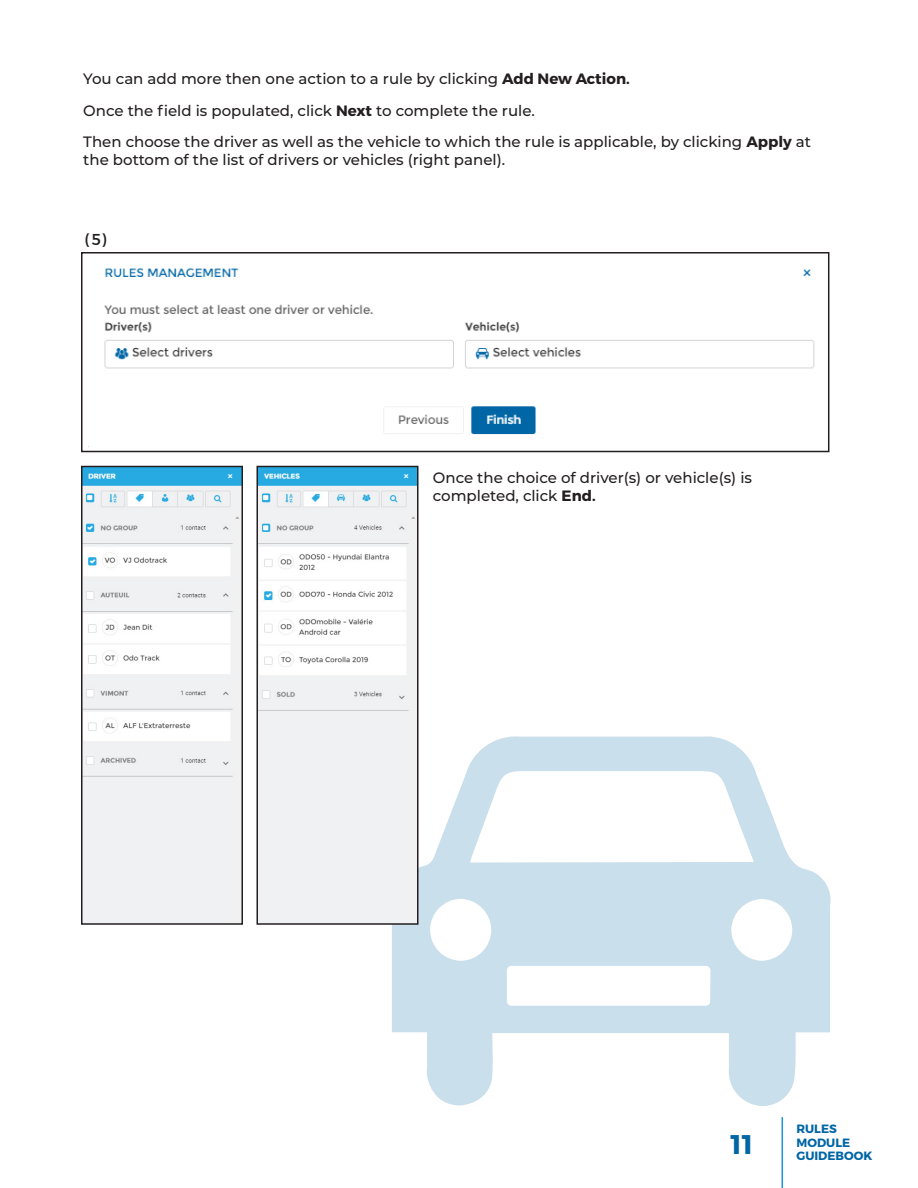
<style>
.page{position:relative;width:918px;height:1188px;background:#fff}
.page>*{position:absolute;margin:0;border:0;box-sizing:border-box;transform-origin:0 0}
.t1{font:700 27px "Montserrat";color:#0166a5}
.t2{font:15.75px "Montserrat";color:#231f20}
.t3{font:500 15px/31.5px "Montserrat";color:#231f20}
.t4{font:700 12px/13.5px "Montserrat";color:#0166a5}
.s1{font-weight:700}
</style>
<div class="page">
<hr style="left:782px;top:1117px;width:1px;height:71px;background:#1898d6">
<svg style="left:392px;top:645px;width:439px;height:461px"></svg>
<img style="left:104px;top:267px;width:711px;height:168px">
<div style="left:81px;top:252px;width:748px;height:200px;border:2px solid #231f20"></div>
<img style="left:84px;top:469px;width:156px;height:453px">
<div style="left:81px;top:466px;width:162px;height:459px;border:2px solid #231f20"></div>
<img style="left:259px;top:469px;width:156px;height:453px">
<div style="left:256px;top:466px;width:162px;height:459px;border:2px solid #231f20"></div>
<p class="t3" style="left:83px;top:63px;width:729px">You can add more then one action to a rule by clicking <span class="s1">Add New Action.<br></span>Once the field is populated, click <span class="s1">Next</span> to complete the rule.<br>Then choose the driver as well as the vehicle to which the rule is applicable, by clicking <span class="s1">Apply</span> at</p>
<p class="t3" style="left:83px;top:144px;width:423px">the bottom of the list of drivers or vehicles (right panel).</p>
<p class="t2" style="left:85px;top:230px;width:23px">(5)</p>
<p class="t3" style="left:433px;top:468px;width:321px;line-height:18px">Once the choice of driver(s) or vehicle(s) is completed, click <span class="s1">End.</span></p>
<h1 class="t1" style="left:731px;top:1127px;width:24px">11</h1>
<p class="t4" style="left:796px;top:1122px;width:77px">RULES<br>MODULE<br>GUIDEBOOK</p>
</div>
